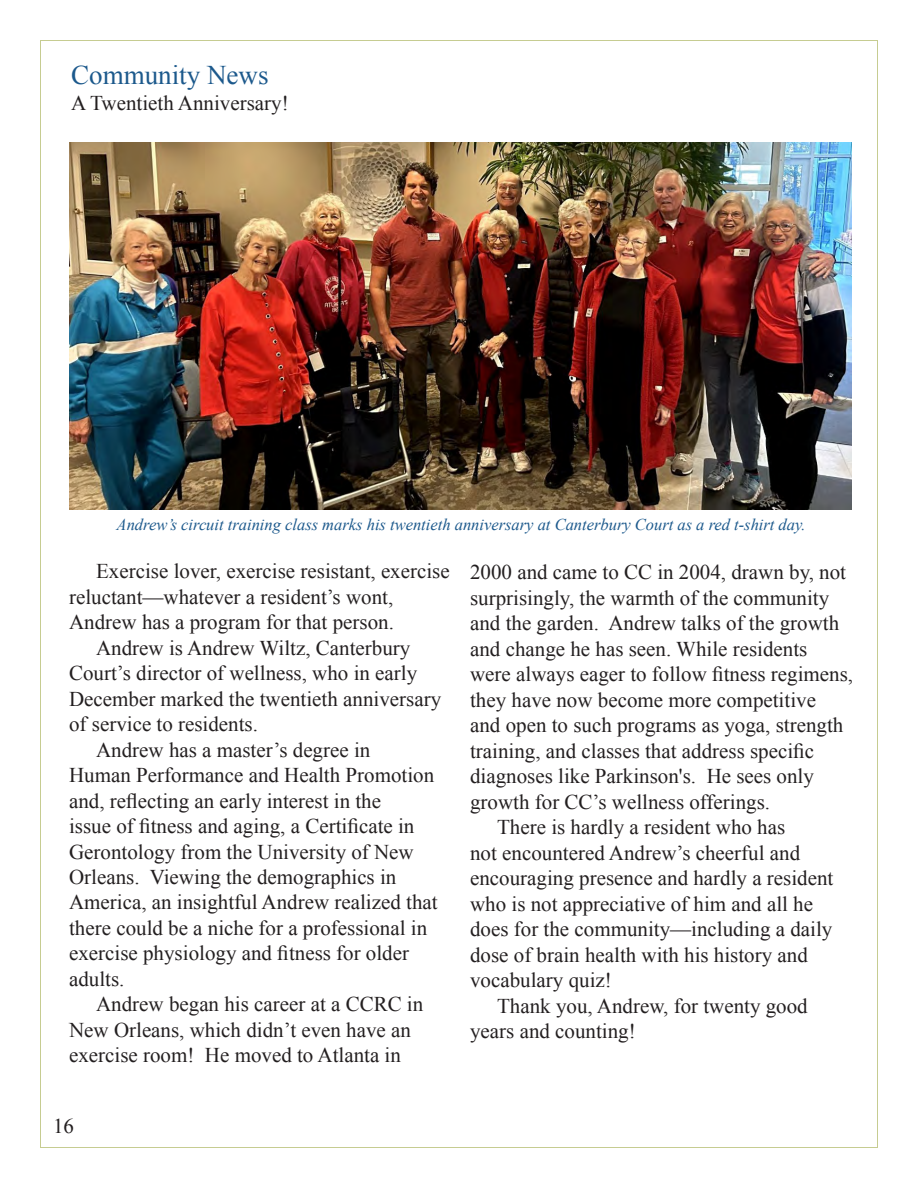
<style>
.page{position:relative;width:918px;height:1188px;background:#fff}
.page>*{position:absolute;margin:0;border:0;box-sizing:border-box;transform-origin:0 0}
.t1{font:27px "Times New Roman";color:#1c598c}
.t2{font:21px/25.5px "Times New Roman";color:#231f20}
.t3{font:italic 16.5px "Times New Roman";color:#1c598c}
</style>
<div class="page">
<img style="left:69px;top:143px;width:782px;height:367px">
<p class="t1" style="left:71px;top:57px;width:199px">Community News</p>
<p class="t2" style="left:71px;top:90px;width:219px">A Twentieth Anniversary!</p>
<p class="t3" style="left:117px;top:513px;width:691px">Andrew’s circuit training class marks his twentieth anniversary at Canterbury Court as a red t-shirt day.</p>
<p class="t2" style="left:69px;top:558px;width:382px;text-indent:27px">Exercise lover, exercise resistant, exercise reluctant—whatever a resident’s wont,<br>Andrew has a program for that person.</p>
<p class="t2" style="left:69px;top:634px;width:374px;text-indent:27px">Andrew is Andrew Wiltz, Canterbury Court’s director of wellness, who in early December marked the twentieth anniversary of service to residents.</p>
<p class="t2" style="left:69px;top:736px;width:370px;text-indent:27px">Andrew has a master’s degree in<br>Human Performance and Health Promotion and, reflecting an early interest in the<br>issue of fitness and aging, a Certificate in Gerontology from the University of New Orleans. Viewing the demographics in America, an insightful Andrew realized that there could be a niche for a professional in exercise physiology and fitness for older adults.</p>
<p class="t2" style="left:69px;top:991px;width:356px;text-indent:27px">Andrew began his career at a CCRC in<br>New Orleans, which didn’t even have an exercise room! He moved to Atlanta in</p>
<p class="t2" style="left:470px;top:559px;width:385px">2000 and came to CC in 2004, drawn by, not surprisingly, the warmth of the community and the garden. Andrew talks of the growth and change he has seen. While residents were always eager to follow fitness regimens, they have now become more competitive<br>and open to such programs as yoga, strength training, and classes that address specific diagnoses like Parkinson's. He sees only growth for CC’s wellness offerings.</p>
<p class="t2" style="left:470px;top:814px;width:365px;text-indent:27px">There is hardly a resident who has<br>not encountered Andrew’s cheerful and encouraging presence and hardly a resident who is not appreciative of him and all he does for the community—including a daily dose of brain health with his history and vocabulary quiz!</p>
<p class="t2" style="left:470px;top:993px;width:339px;text-indent:27px">Thank you, Andrew, for twenty good years and counting!</p>
<p class="t2" style="left:53px;top:1113px;width:22px">16</p>
</div>
